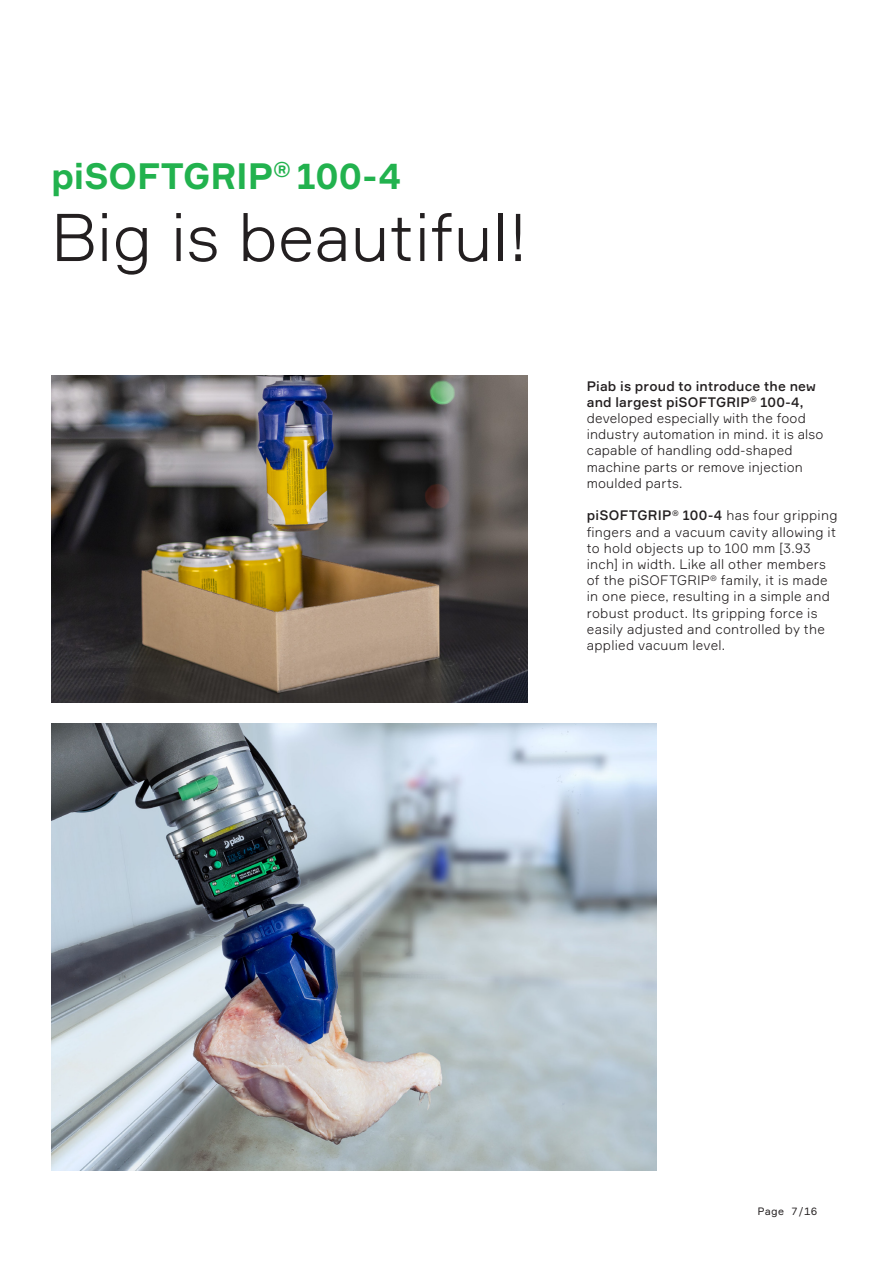
<style>
.page{position:relative;width:893px;height:1263px;background:#fff}
.page>*{position:absolute;margin:0;border:0;box-sizing:border-box;transform-origin:0 0}
.Heading_44_48{font:300 66px "Formular";color:#231f20}
._24_30_Pre-header_gr{font:700 36px "Formular";letter-spacing:-.005em;color:#22b24e}
.Small_body{font:300 13.5px/16.2px "Formular";letter-spacing:.02em;color:#231f20}
.Medium_-_Body_10{font:300 13.5px/16.2px "Formular";letter-spacing:.01em;color:#231f20}
.t1{font:10.5px "Formular Mono";color:#231f20}
.s1{font-weight:500}
</style>
<div class="page">
<img style="left:51px;top:376px;width:476px;height:326px">
<img style="left:51px;top:724px;width:606px;height:446px">
<p class="_24_30_Pre-header_gr" style="left:51px;top:154px;width:352px">piSOFTGRIP<sup>®</sup> 100-4</p>
<p class="Heading_44_48" style="left:51px;top:197px;width:478px">Big is beautiful!</p>
<p class="Medium_-_Body_10" style="left:587px;top:377px;width:238px"><span class="s1">Piab is proud to introduce the new and largest piSOFTGRIP</span><sup>®</sup> <span class="s1">100-4, </span>developed especially with the food industry automation in mind. it is also capable of handling odd-shaped machine parts or remove injection moulded parts.</p>
<p class="Small_body" style="left:587px;top:507px;width:252px"><span class="s1">piSOFTGRIP</span><sup>®</sup> <span class="s1">100-4</span> has four gripping fingers and a vacuum cavity allowing it to hold objects up to 100 mm [3.93 inch] in width. Like all other members of the piSOFTGRIP<sup>®</sup> family, it is made in one piece, resulting in a simple and robust product. Its gripping force is easily adjusted and controlled by the applied vacuum level.</p>
<p class="t1" style="left:758px;top:1205px;width:61px">Page 7/16</p>
</div>
